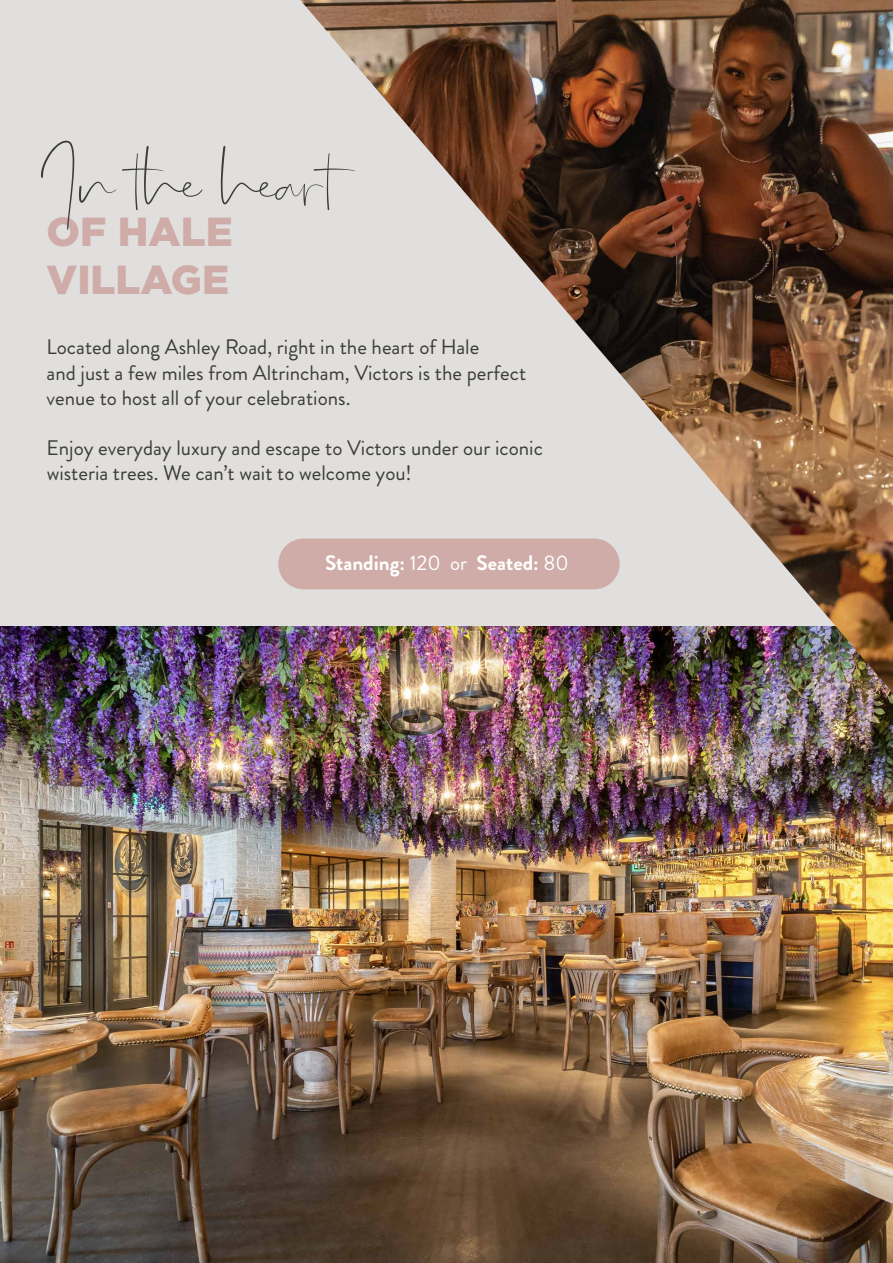
<style>
.page{position:relative;width:893px;height:1263px;background:#e0dfdd}
.page>*{position:absolute;margin:0;border:0;box-sizing:border-box;transform-origin:0 0}
.t1{font:90px "Real Kindly";color:#3c3c3b}
.t2{font:900 40.5px/48.6px "Gotham";color:#cfaca8}
.t3{font:21px/25.2px "Brandon Grotesque";color:#3c3c3b}
.t4{font:700 21px "Brandon Grotesque";color:#fff}
.s1{font-weight:400}
</style>
<div class="page">
<img style="left:0;top:627px;width:893px;height:636px">
<img style="left:300px;top:0;width:593px;height:693px">
<div style="left:278px;top:538px;width:342px;height:51px;background:#cfaca8;border-radius:25px"></div>
<h1 class="t1" style="left:41px;top:128px;width:296px">In the heart</h1>
<h2 class="t2" style="left:47px;top:206px;width:188px">OF HALE<br>VILLAGE</h2>
<p class="t3" style="left:47px;top:335px;width:481px">Located along Ashley Road, right in the heart of Hale<br>and just a few miles from Altrincham, Victors is the perfect venue to host all of your celebrations.</p>
<p class="t3" style="left:47px;top:436px;width:498px">Enjoy everyday luxury and escape to Victors under our iconic wisteria trees. We can’t wait to welcome you!</p>
<p class="t4" style="left:325px;top:548px;width:245px">Standing: <span class="s1">120 or</span> Seated: <span class="s1">80</span></p>
</div>
